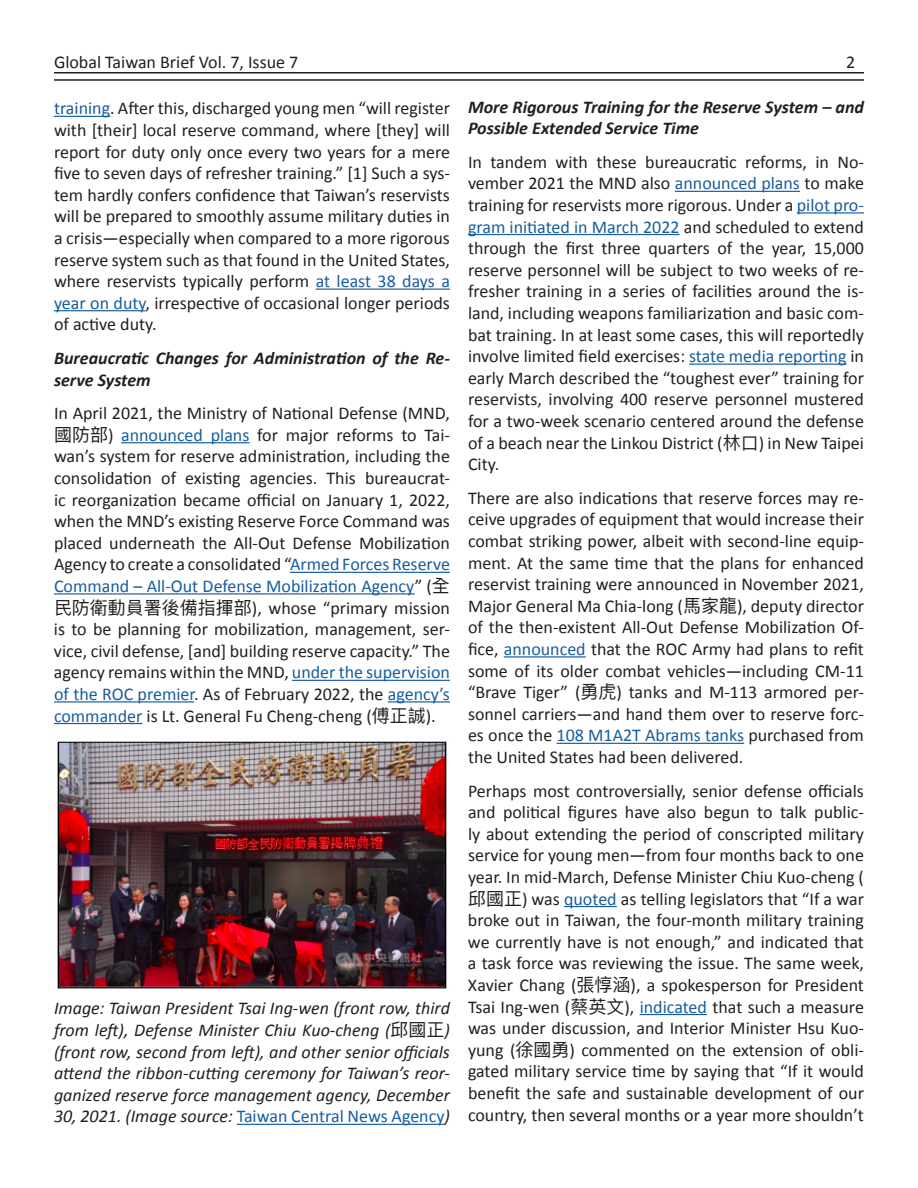
<style>
.page{position:relative;width:918px;height:1188px;background:#fff}
.page>*{position:absolute;margin:0;border:0;box-sizing:border-box;transform-origin:0 0}
.t1{font:18px/21.6px "Calibri";color:#231f20;text-align:justify}
.t2{font:italic 18px/21.6px "Calibri";color:#231f20;text-align:justify}
.t3{font:italic 700 18px/21.6px "Calibri";color:#231f20}
.s1{color:#175d9e}
.s2{font-family:"Ping Fang TC"}
.s3{font-family:"Ping Fang TC";font-style:normal}
.s4{font-style:normal;color:#175d9e}
</style>
<div class="page">
<hr style="left:54px;top:72px;width:810px;height:1px;background:#231f20">
<hr style="left:54px;top:79px;width:810px;height:2px;background:#231f20">
<hr style="left:54px;top:116px;width:56px;height:1px;background:#175d9e">
<hr style="left:316px;top:289px;width:134px;height:1px;background:#175d9e">
<hr style="left:54px;top:310px;width:91px;height:1px;background:#175d9e">
<hr style="left:121px;top:442px;width:129px;height:1px;background:#175d9e">
<hr style="left:290px;top:572px;width:160px;height:1px;background:#175d9e">
<hr style="left:54px;top:593px;width:361px;height:2px;background:#175d9e">
<hr style="left:292px;top:680px;width:158px;height:1px;background:#175d9e">
<hr style="left:54px;top:701px;width:140px;height:2px;background:#175d9e">
<hr style="left:388px;top:701px;width:62px;height:2px;background:#175d9e">
<hr style="left:54px;top:723px;width:88px;height:1px;background:#175d9e">
<hr style="left:237px;top:1124px;width:208px;height:1px;background:#175d9e">
<hr style="left:675px;top:191px;width:125px;height:1px;background:#175d9e">
<hr style="left:797px;top:212px;width:67px;height:2px;background:#175d9e">
<hr style="left:468px;top:234px;width:212px;height:1px;background:#175d9e">
<hr style="left:689px;top:364px;width:158px;height:1px;background:#175d9e">
<hr style="left:504px;top:656px;width:82px;height:2px;background:#175d9e">
<hr style="left:557px;top:743px;width:187px;height:1px;background:#175d9e">
<hr style="left:564px;top:906px;width:53px;height:1px;background:#175d9e">
<hr style="left:640px;top:1014px;width:67px;height:1px;background:#175d9e">
<img style="left:57px;top:741px;width:390px;height:248px">
<p class="t1" style="left:54px;top:52px;width:246px">Global Taiwan Brief Vol. 7, Issue 7</p>
<p class="t1" style="left:846px;top:52px;width:11px">2</p>
<p class="t1" style="left:54px;top:97px;width:398px"><span class="s1">training</span>. After this, discharged young men “will register with [their] local reserve command, where [they] will report for duty only once every two years for a mere five to seven days of refresher training.” [1] Such a sys&shy;tem hardly confers confidence that Taiwan’s reservists will be prepared to smoothly assume military duties in a crisis—especially when compared to a more rigorous reserve system such as that found in the United States, where reservists typically perform <span class="s1">at least 38 days a year on duty</span>, irrespective of occasional longer periods of active duty.</p>
<p class="t3" style="left:54px;top:346px;width:397px">Bureaucratic Changes for Administration of the Re&shy;serve System</p>
<p class="t1" style="left:54px;top:401px;width:398px">In April 2021, the Ministry of National Defense (MND,<span class="s2">國防部</span>) <span class="s1">announced plans</span> for major reforms to Tai&shy;wan’s system for reserve administration, including the consolidation of existing agencies. This bureaucrat&shy;ic reorganization became official on January 1, 2022, when the MND’s existing Reserve Force Command was placed underneath the All-Out Defense Mobilization Agency to create a consolidated “<span class="s1">Armed Forces Reserve Command – All-Out Defense Mobilization Agency</span>” (<span class="s2">全民防衛動員署後備指揮部</span>), whose “primary mission is to be planning for mobilization, management, ser&shy;vice, civil defense, [and] building reserve capacity.” The agency remains within the MND, <span class="s1">under the supervision of the ROC premier</span>. As of February 2022, the <span class="s1">agency’s commander</span> is Lt. General Fu Cheng-cheng (<span class="s2">傅正誠</span>).</p>
<p class="t3" style="left:468px;top:95px;width:398px">More Rigorous Training for the Reserve System – and<br>Possible Extended Service Time</p>
<p class="t1" style="left:468px;top:150px;width:398px">In tandem with these bureaucratic reforms, in No&shy;vember 2021 the MND also <span class="s1">announced plans</span> to make training for reservists more rigorous. Under a <span class="s1">pilot pro&shy;gram initiated in March 2022</span> and scheduled to extend through the first three quarters of the year, 15,000 reserve personnel will be subject to two weeks of re&shy;fresher training in a series of facilities around the is&shy;land, including weapons familiarization and basic com&shy;bat training. In at least some cases, this will reportedly involve limited field exercises: <span class="s1">state media reporting</span> in early March described the “toughest ever” training for reservists, involving 400 reserve personnel mustered for a two-week scenario centered around the defense of a beach near the Linkou District (<span class="s2">林口</span>) in New Taipei City.</p>
<p class="t1" style="left:468px;top:486px;width:398px">There are also indications that reserve forces may re&shy;ceive upgrades of equipment that would increase their combat striking power, albeit with second-line equip&shy;ment. At the same time that the plans for enhanced reservist training were announced in November 2021, Major General Ma Chia-long (<span class="s2">馬家龍</span>), deputy director of the then-existent All-Out Defense Mobilization Of&shy;fice, <span class="s1">announced</span> that the ROC Army had plans to refit some of its older combat vehicles—including CM-11 “Brave Tiger” (<span class="s2">勇虎</span>) tanks and M-113 armored per&shy;sonnel carriers—and hand them over to reserve forc&shy;es once the <span class="s1">108 M1A2T Abrams tanks</span> purchased from the United States had been delivered.</p>
<p class="t1" style="left:468px;top:779px;width:398px">Perhaps most controversially, senior defense officials and political figures have also begun to talk public&shy;ly about extending the period of conscripted military service for young men—from four months back to one year. In mid-March, Defense Minister Chiu Kuo-cheng (<span class="s2">邱國正</span>) was <span class="s1">quoted</span> as telling legislators that “If a war broke out in Taiwan, the four-month military training we currently have is not enough,” and indicated that a task force was reviewing the issue. The same week, Xavier Chang (<span class="s2">張惇涵</span>), a spokesperson for President Tsai Ing-wen (<span class="s2">蔡英文</span>), <span class="s1">indicated</span> that such a measure was under discussion, and Interior Minister Hsu Kuo&shy;yung (<span class="s2">徐國勇</span>) commented on the extension of obli&shy;gated military service time by saying that “If it would benefit the safe and sustainable development of our country, then several months or a year more shouldn’t</p>
<p class="t2" style="left:54px;top:999px;width:398px">Image: Taiwan President Tsai Ing-wen (front row, third from left), Defense Minister Chiu Kuo-cheng (<span class="s3">邱國正</span>) (front row, second from left), and other senior officials attend the ribbon-cutting ceremony for Taiwan’s reor&shy;ganized reserve force management agency, December 30, 2021. (Image source: <span class="s4">Taiwan Central News Agency</span>)</p>
</div>
